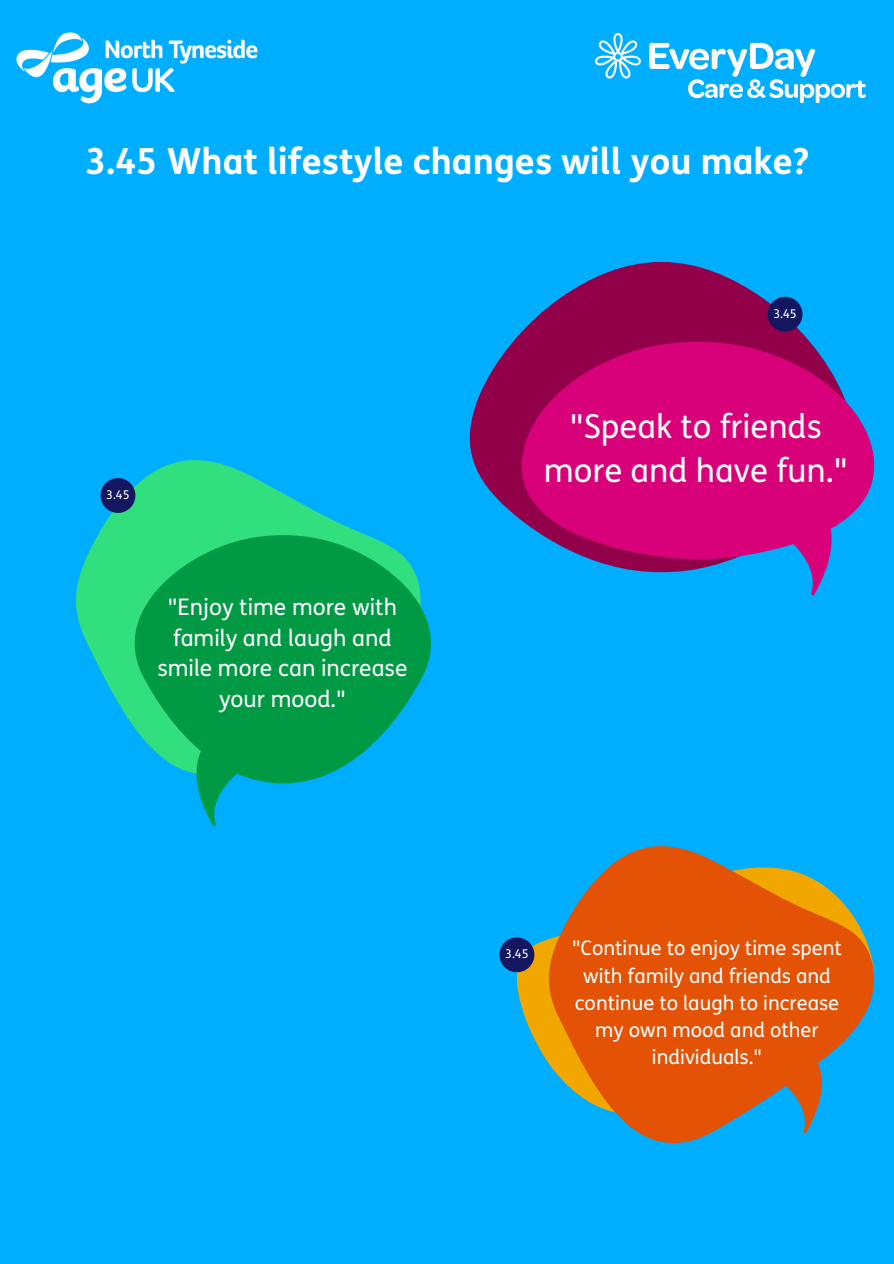
<style>
.page{position:relative;width:894px;height:1264px;background:#fff}
.page>*{position:absolute;margin:0;border:0;box-sizing:border-box;transform-origin:0 0}
.t1{font:700 36px "FS Me";color:#fff}
.t2{font:33px/44.4px "FS Me";color:#fff;text-align:center}
.t3{font:22.8px/30.8px "FS Me";color:#fff;text-align:center}
.t4{font:20.1px/27.2px "FS Me";color:#fff;text-align:center}
.t5{font:12px "FS Me";color:#fff}
</style>
<div class="page">
<div style="left:0;top:0;width:893px;height:1263px;background:#00aeff"></div>
<img style="left:595px;top:33px;width:270px;height:69px">
<img style="left:16px;top:32px;width:242px;height:72px">
<svg style="left:76px;top:460px;width:288px;height:258px;fill:#32df7e"></svg>
<svg style="left:128px;top:534px;width:303px;height:292px;fill:#009a44"></svg>
<svg style="left:100px;top:478px;width:35px;height:35px"></svg>
<svg style="left:516px;top:942px;width:25px;height:109px;fill:#f2a600"></svg>
<svg style="left:541px;top:846px;width:332px;height:297px;fill:#e35205"></svg>
<svg style="left:469px;top:262px;width:340px;height:253px;fill:#910048"></svg>
<svg style="left:515px;top:341px;width:359px;height:254px;fill:#d9017a"></svg>
<svg style="left:767px;top:297px;width:35px;height:34px"></svg>
<svg style="left:499px;top:937px;width:35px;height:35px"></svg>
<h1 class="t1" style="left:85px;top:141px;width:725px">3.45 What lifestyle changes will you make?</h1>
<p class="t5" style="left:773px;top:307px;width:25px">3.45</p>
<p class="t5" style="left:106px;top:488px;width:25px">3.45</p>
<p class="t3" style="left:157px;top:592px;width:251px">"Enjoy time more with family and laugh and smile more can increase your mood."</p>
<h2 class="t2" style="left:543px;top:405px;width:305px">"Speak to friends more and have fun."</h2>
<p class="t5" style="left:505px;top:947px;width:25px">3.45</p>
<p class="t4" style="left:572px;top:935px;width:271px">"Continue to enjoy time spent with family and friends and continue to laugh to increase my own mood and other individuals."</p>
</div>
